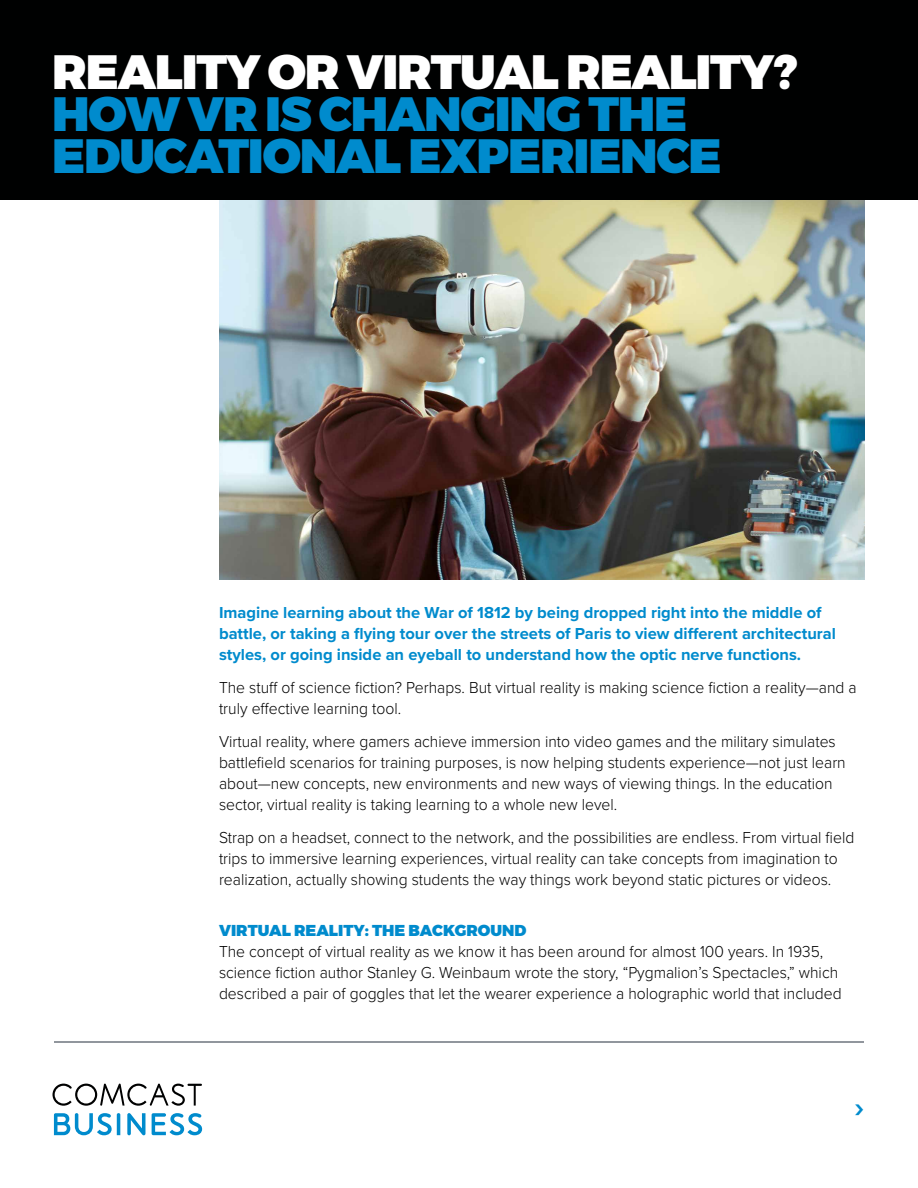
<style>
.page{position:relative;width:918px;height:1188px;background:#fff}
.page>*{position:absolute;margin:0;border:0;box-sizing:border-box;transform-origin:0 0}
.t1{font:900 48px/42px "Montserrat";letter-spacing:-.025em;color:#008bcd}
.t2{font:900 48px "Montserrat";letter-spacing:-.025em;color:#fff}
.t3{font:700 30px "Proxima Nova";color:#008bcd;scale:.95 1}
.t4{font:300 16.5px/21px "Proxima Nova";color:#000;scale:.95 1}
.t5{font:700 16.5px/21px "Proxima Nova";color:#008bcd}
.t6{font:900 15.75px "Montserrat";color:#008bcd}
</style>
<div class="page">
<img style="left:220px;top:200px;width:645px;height:380px">
<div style="left:0;top:0;width:918px;height:200px;background:#000101"></div>
<hr style="left:54px;top:1041px;width:810px;height:1px;background:#91969d">
<svg style="left:53px;top:1084px;width:149px;height:22px"></svg>
<svg style="left:127px;top:1113px;width:18px;height:22px"></svg>
<svg style="left:54px;top:1113px;width:66px;height:22px"></svg>
<svg style="left:152px;top:1113px;width:50px;height:22px"></svg>
<h1 class="t2" style="left:52px;top:33px;width:746px">REALITY OR VIRTUAL REALITY?</h1>
<h1 class="t1" style="left:52px;top:94px;width:671px">HOW VR IS CHANGING THE<br>EDUCATIONAL EXPERIENCE</h1>
<p class="t5" style="left:219px;top:602px;width:619px">Imagine learning about the War of 1812 by being dropped right into the middle of battle, or taking a flying tour over the streets of Paris to view different architectural styles, or going inside an eyeball to understand how the optic nerve functions.</p>
<p class="t4" style="left:219px;top:677px;width:673px">The stuff of science fiction? Perhaps. But virtual reality is making science fiction a reality—and a truly effective learning tool.</p>
<p class="t4" style="left:219px;top:731px;width:661px">Virtual reality, where gamers achieve immersion into video games and the military simulates battlefield scenarios for training purposes, is now helping students experience—not just learn about—new concepts, new environments and new ways of viewing things. In the education sector, virtual reality is taking learning to a whole new level.</p>
<p class="t4" style="left:219px;top:827px;width:670px">Strap on a headset, connect to the network, and the possibilities are endless. From virtual field trips to immersive learning experiences, virtual reality can take concepts from imagination to realization, actually showing students the way things work beyond static pictures or videos.</p>
<p class="t6" style="left:219px;top:917px;width:309px">VIRTUAL REALITY: THE BACKGROUND</p>
<p class="t4" style="left:219px;top:941px;width:657px">The concept of virtual reality as we know it has been around for almost 100 years. In 1935, science fiction author Stanley G. Weinbaum wrote the story, “Pygmalion’s Spectacles,” which described a pair of goggles that let the wearer experience a holographic world that included</p>
<h2 class="t3" style="left:854px;top:1092px;width:12px">›</h2>
</div>
